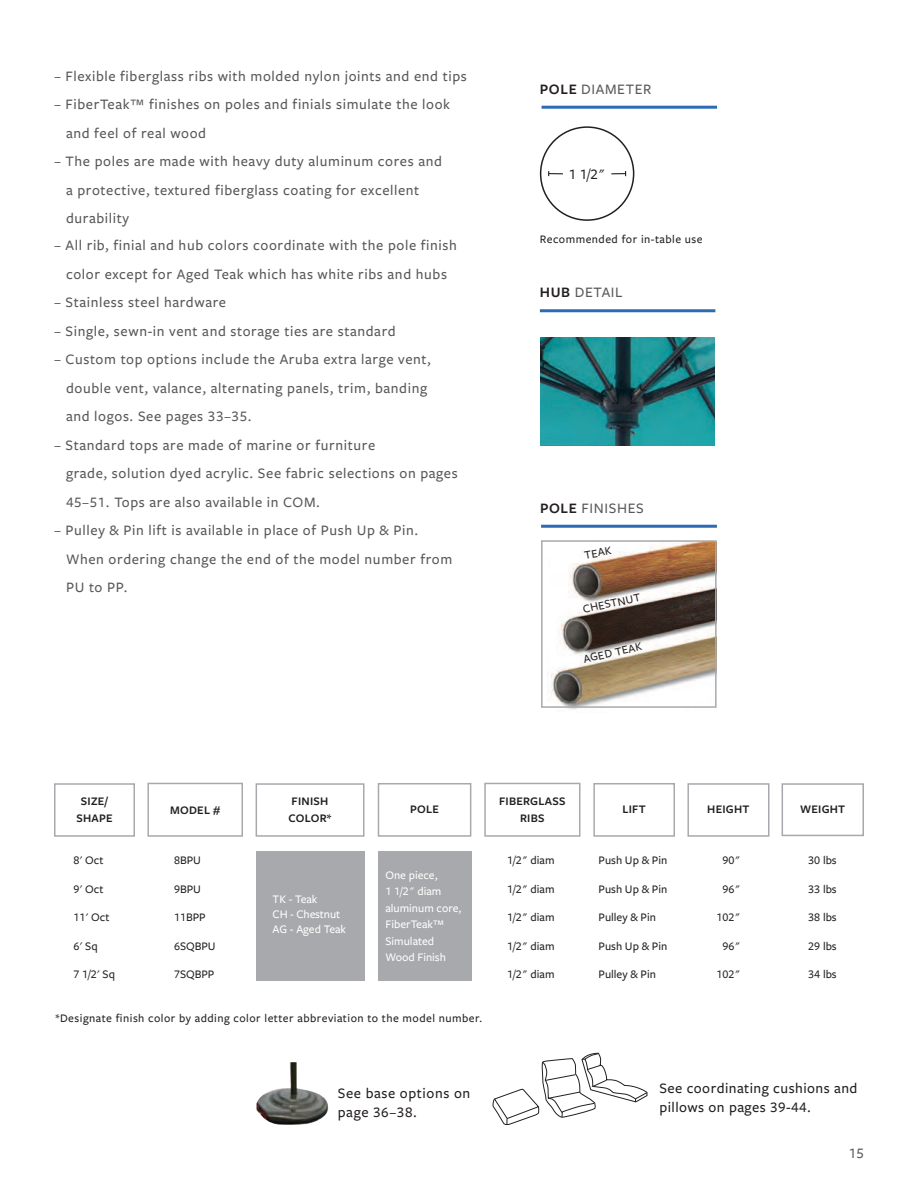
<style>
.page{position:relative;width:918px;height:1188px;background:#fff}
.page>*{position:absolute;margin:0;border:0;box-sizing:border-box;transform-origin:0 0}
.t1{font:500 15px/28.5px "Freight Sans Pro";letter-spacing:.04em;color:#57585a}
.t2{font:500 15px/19.5px "Freight Sans Pro";letter-spacing:.03em;color:#231f20}
.t3{font:500 12px "Freight Sans Pro";color:#231f20}
.t4{font:500 12px "Freight Sans Pro";letter-spacing:.04em;color:#231f20}
.t5{font:500 12px/16.5px "Freight Sans Pro";color:#fff}
.t6{font:600 12px/16.5px "Freight Sans Pro";letter-spacing:.02em;color:#231f20;text-align:center}
.s1{font-weight:600;color:#231f20}
</style>
<div class="page">
<div style="left:147px;top:783px;width:96px;height:54px;border:2px solid #a8a9ad"></div>
<div style="left:378px;top:851px;width:93px;height:130px;background:#a8a9ad"></div>
<div style="left:54px;top:783px;width:81px;height:54px;border:2px solid #a8a9ad"></div>
<div style="left:256px;top:783px;width:109px;height:54px;border:2px solid #a8a9ad"></div>
<div style="left:782px;top:783px;width:82px;height:53px;border:2px solid #a8a9ad"></div>
<div style="left:687px;top:783px;width:83px;height:54px;border:2px solid #a8a9ad"></div>
<div style="left:593px;top:783px;width:82px;height:54px;border:2px solid #a8a9ad"></div>
<div style="left:484px;top:783px;width:96px;height:54px;border:2px solid #a8a9ad"></div>
<div style="left:378px;top:783px;width:93px;height:54px;border:2px solid #a8a9ad"></div>
<div style="left:256px;top:851px;width:108px;height:130px;background:#a8a9ad"></div>
<img style="left:540px;top:337px;width:175px;height:109px">
<svg style="left:492px;top:1052px;width:156px;height:73px"></svg>
<img style="left:256px;top:1062px;width:73px;height:63px">
<hr style="left:542px;top:106px;width:175px;height:3px;background:#2b6bb4">
<hr style="left:540px;top:309px;width:175px;height:3px;background:#2b6bb4">
<hr style="left:541px;top:525px;width:176px;height:3px;background:#2b6bb4">
<img style="left:547px;top:543px;width:167px;height:167px">
<div style="left:541px;top:540px;width:176px;height:168px;border:2px solid #a8a9ad"></div>
<div style="left:540px;top:126px;width:94px;height:95px;border:2px solid #231f20;border-radius:50%"></div>
<svg style="left:611px;top:171px;width:15px;height:5px"></svg>
<svg style="left:548px;top:171px;width:15px;height:5px"></svg>
<p class="t1" style="left:54px;top:63px;width:414px">– Flexible fiberglass ribs with molded nylon joints and end tips</p>
<p class="t1" style="left:66px;top:92px;width:386px;text-indent:-12px">– FiberTeak™ finishes on poles and finials simulate the look and feel of real wood</p>
<p class="t1" style="left:66px;top:149px;width:377px;text-indent:-12px">– The poles are made with heavy duty aluminum cores and a protective, textured fiberglass coating for excellent durability</p>
<p class="t1" style="left:54px;top:233px;width:404px;text-align:center">– All rib, finial and hub colors coordinate with the pole finish color except for Aged Teak which has white ribs and hubs</p>
<p class="t1" style="left:54px;top:290px;width:174px">– Stainless steel hardware</p>
<p class="t1" style="left:54px;top:318px;width:343px">– Single, sewn-in vent and storage ties are standard</p>
<p class="t1" style="left:66px;top:347px;width:366px;text-indent:-12px">– Custom top options include the Aruba extra large vent, double vent, valance, alternating panels, trim, banding and logos. See pages 33–35.</p>
<p class="t1" style="left:66px;top:432px;width:393px;text-indent:-12px">– Standard tops are made of marine or furniture<br>grade, solution dyed acrylic. See fabric selections on pages<br>45–51. Tops are also available in COM.</p>
<p class="t1" style="left:66px;top:518px;width:388px;text-indent:-12px">– Pulley &amp; Pin lift is available in place of Push Up &amp; Pin.<br>When ordering change the end of the model number from<br>PU to PP.</p>
<p class="t1" style="left:540px;top:76px;width:113px"><span class="s1">POLE</span> DIAMETER</p>
<p class="t2" style="left:569px;top:166px;width:38px">1 1/2"</p>
<p class="t4" style="left:540px;top:234px;width:164px">Recommended for in-table use</p>
<p class="t1" style="left:540px;top:279px;width:84px"><span class="s1">HUB</span> DETAIL</p>
<p class="t1" style="left:540px;top:495px;width:105px"><span class="s1">POLE</span> FINISHES</p>
<p class="t3" style="left:584px;top:550px;width:29px;rotate:-10deg">TEAK</p>
<p class="t3" style="left:582px;top:605px;width:60px;rotate:-12deg">CHESTNUT</p>
<p class="t3" style="left:582px;top:655px;width:61px;rotate:-13deg">AGED TEAK</p>
<p class="t6" style="left:76px;top:794px;width:38px">SIZE/<br>SHAPE</p>
<p class="t6" style="left:170px;top:802px;width:52px">MODEL #</p>
<p class="t6" style="left:410px;top:802px;width:30px">POLE</p>
<p class="t6" style="left:499px;top:794px;width:68px">FIBERGLASS<br>RIBS</p>
<p class="t6" style="left:622px;top:802px;width:25px">LIFT</p>
<p class="t6" style="left:707px;top:802px;width:44px">HEIGHT</p>
<p class="t6" style="left:800px;top:802px;width:47px">WEIGHT</p>
<p class="t6" style="left:289px;top:794px;width:44px;text-align:left">FINISH<br>COLOR*</p>
<p class="t3" style="left:74px;top:856px;width:31px">8' Oct</p>
<p class="t3" style="left:74px;top:884px;width:31px">9' Oct</p>
<p class="t3" style="left:74px;top:913px;width:37px">11' Oct</p>
<p class="t3" style="left:74px;top:941px;width:26px">6' Sq</p>
<p class="t3" style="left:74px;top:970px;width:43px">7 1/2' Sq</p>
<p class="t3" style="left:174px;top:856px;width:28px">8BPU</p>
<p class="t3" style="left:174px;top:884px;width:28px">9BPU</p>
<p class="t3" style="left:174px;top:913px;width:33px">11BPP</p>
<p class="t3" style="left:174px;top:941px;width:43px">6SQBPU</p>
<p class="t3" style="left:174px;top:970px;width:42px">7SQBPP</p>
<p class="t5" style="left:273px;top:893px;width:75px;line-height:15px">TK - Teak<br>CH - Chestnut<br>AG - Aged Teak</p>
<p class="t5" style="left:385px;top:868px;width:78px">One piece,<br>1 1/2" diam aluminum core,<br>FiberTeak™<br>Simulated<br>Wood Finish</p>
<p class="t4" style="left:56px;top:1013px;width:428px">*Designate finish color by adding color letter abbreviation to the model number.</p>
<p class="t2" style="left:338px;top:1085px;width:134px">See base options on page 36–38.</p>
<p class="t3" style="left:507px;top:856px;width:49px">1/2" diam</p>
<p class="t3" style="left:507px;top:884px;width:49px">1/2" diam</p>
<p class="t3" style="left:507px;top:913px;width:49px">1/2" diam</p>
<p class="t3" style="left:507px;top:941px;width:49px">1/2" diam</p>
<p class="t3" style="left:507px;top:970px;width:49px">1/2" diam</p>
<p class="t3" style="left:599px;top:856px;width:70px">Push Up &amp; Pin</p>
<p class="t3" style="left:599px;top:884px;width:70px">Push Up &amp; Pin</p>
<p class="t3" style="left:599px;top:913px;width:59px">Pulley &amp; Pin</p>
<p class="t3" style="left:599px;top:941px;width:70px">Push Up &amp; Pin</p>
<p class="t3" style="left:599px;top:970px;width:59px">Pulley &amp; Pin</p>
<p class="t3" style="left:723px;top:856px;width:19px">90"</p>
<p class="t3" style="left:723px;top:884px;width:19px">96"</p>
<p class="t3" style="left:717px;top:913px;width:25px">102"</p>
<p class="t3" style="left:723px;top:941px;width:19px">96"</p>
<p class="t3" style="left:717px;top:970px;width:25px">102"</p>
<p class="t3" style="left:808px;top:856px;width:30px">30 lbs</p>
<p class="t3" style="left:808px;top:884px;width:30px">33 lbs</p>
<p class="t3" style="left:808px;top:913px;width:30px">38 lbs</p>
<p class="t3" style="left:808px;top:941px;width:30px">29 lbs</p>
<p class="t3" style="left:808px;top:970px;width:30px">34 lbs</p>
<p class="t2" style="left:659px;top:1080px;width:200px">See coordinating cushions and pillows on pages 39-44.</p>
<p class="t1" style="left:849px;top:1140px;width:17px">15</p>
</div>
